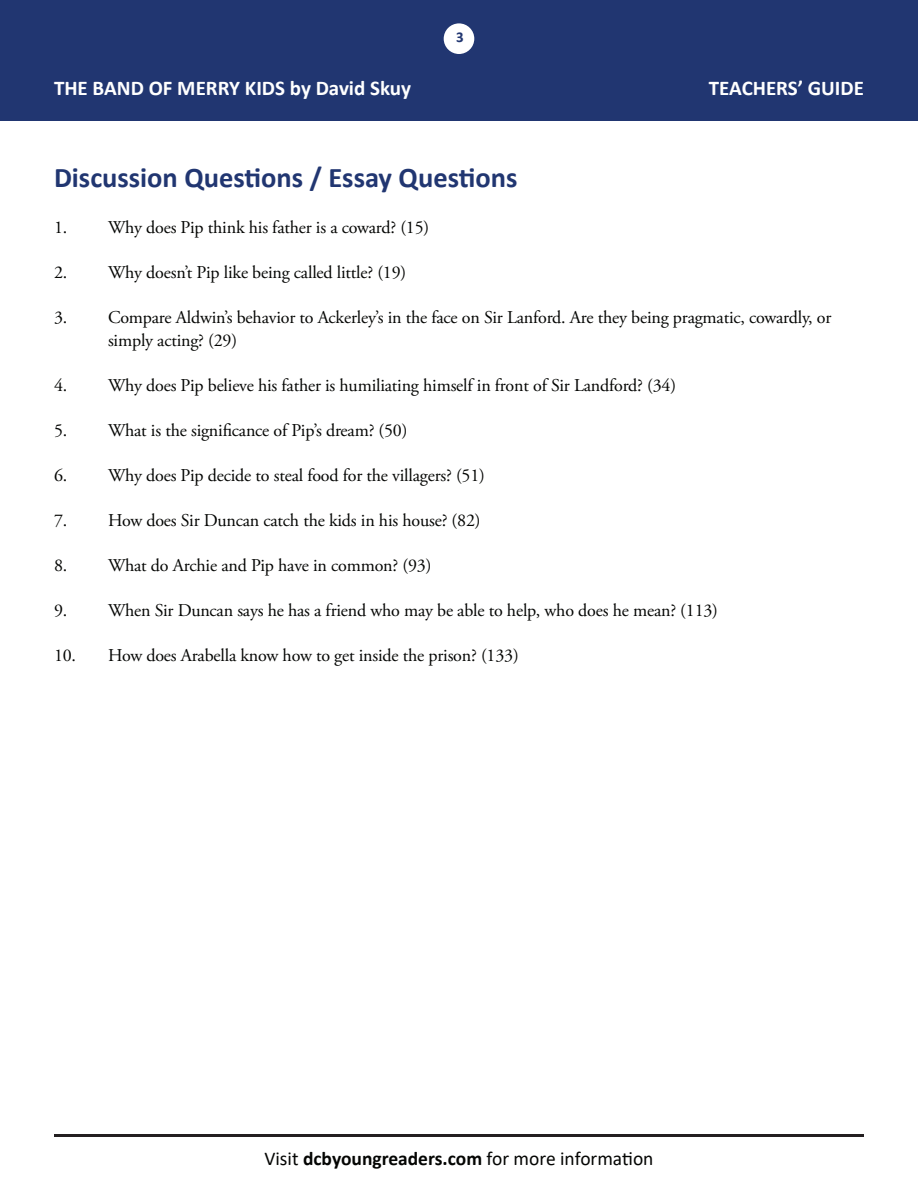
<style>
.page{position:relative;width:918px;height:1188px;background:#fff}
.page>*{position:absolute;margin:0;border:0;box-sizing:border-box;transform-origin:0 0}
.t1{font:700 28.5px "Calibri";color:#213671}
.t2{font:700 21px "Calibri";color:#fff}
.t3{font:19.5px "Calibri";color:#040503}
.t4{font:18px "Adobe Garamond Pro";letter-spacing:-.01em;color:#040503}
.t5{font:700 15px "Calibri";color:#213671}
.s1{font-weight:700}
</style>
<div class="page">
<div style="left:0;top:0;width:918px;height:121px;background:#213671"></div>
<hr style="left:54px;top:1134px;width:810px;height:3px;background:#231f20">
<div style="left:444px;top:23px;width:30px;height:31px;background:#fff;border-radius:50%"></div>
<p class="t5" style="left:456px;top:26px;width:9px">3</p>
<p class="t2" style="left:54px;top:73px;width:359px">THE BAND OF MERRY KIDS by David Skuy</p>
<p class="t2" style="left:709px;top:73px;width:157px">TEACHERS’ GUIDE</p>
<p class="t1" style="left:54px;top:157px;width:465px">Discussion Questions / Essay Questions</p>
<p class="t4" style="left:54px;top:217px;width:377px">1. Why does Pip think his father is a coward? (15)</p>
<p class="t4" style="left:54px;top:262px;width:354px">2. Why doesn’t Pip like being called little? (19)</p>
<p class="t4" style="left:54px;top:307px;width:779px">3. Compare Aldwin’s behavior to Ackerley’s in the face on Sir Lanford. Are they being pragmatic, cowardly, or</p>
<p class="t4" style="left:108px;top:329px;width:131px">simply acting? (29)</p>
<p class="t4" style="left:54px;top:374px;width:624px">4. Why does Pip believe his father is humiliating himself in front of Sir Landford? (34)</p>
<p class="t4" style="left:54px;top:419px;width:355px">5. What is the significance of Pip’s dream? (50)</p>
<p class="t4" style="left:54px;top:464px;width:433px">6. Why does Pip decide to steal food for the villagers? (51)</p>
<p class="t4" style="left:54px;top:509px;width:428px">7. How does Sir Duncan catch the kids in his house? (82)</p>
<p class="t4" style="left:54px;top:554px;width:379px">8. What do Archie and Pip have in common? (93)</p>
<p class="t4" style="left:54px;top:599px;width:666px">9. When Sir Duncan says he has a friend who may be able to help, who does he mean? (113)</p>
<p class="t4" style="left:54px;top:644px;width:466px">10. How does Arabella know how to get inside the prison? (133)</p>
<p class="t3" style="left:264px;top:1145px;width:391px">Visit <span class="s1">dcbyoungreaders.com</span> for more information</p>
</div>
